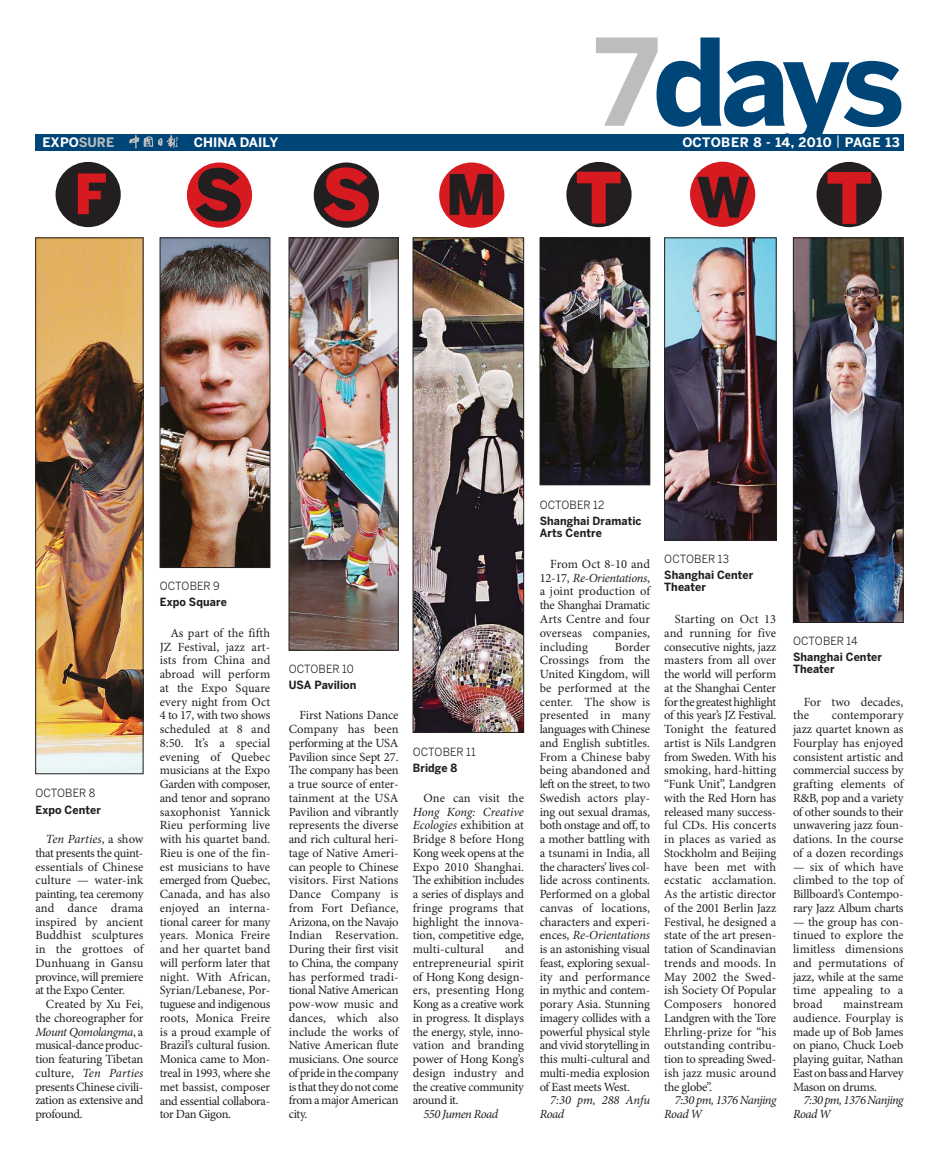
<style>
.page{position:relative;width:939px;height:1170px;background:#fff}
.page>*{position:absolute;margin:0;border:0;box-sizing:border-box;transform-origin:0 0}
.t1{font:700 119.12px "Benton Sans";letter-spacing:-.055em;color:#004578}
.t2{font:900 70px "Benton Sans";color:#d71920}
.t3{font:700 13px "Benton Sans";letter-spacing:.03em;color:#fff}
.t4{font:700 13px "Benton Sans";color:#fff}
.t5{font:12.5px/13.8px "Minion Pro";letter-spacing:-.015em;color:#231f20;text-align:justify}
.t6{font:italic 12.5px/13.8px "Minion Pro";letter-spacing:-.04em;color:#231f20}
.t7{font:italic 12.5px/13.8px "Minion Pro";letter-spacing:-.01em;color:#231f20}
.t8{font:12.5px/13.8px "Minion Pro";letter-spacing:.01em;color:#231f20}
.t9{font:12.5px "Minion Pro";letter-spacing:.005em;color:#231f20}
.t10{font:700 11.25px/11.9px "Benton Sans";letter-spacing:.01em;color:#231f20;scale:.95 1}
.t11{font:11.25px "Benton Sans";letter-spacing:.015em;color:#231f20;scale:.95 1}
.s1{color:#bbbdbf}
.s2{font-weight:400}
.s3{font-size:55px}
.s4{color:#231f20}
.s5{font-size:55px;color:#231f20}
.s6{font-style:italic}
</style>
<div class="page">
<div style="left:35px;top:134px;width:869px;height:17px;background:#004578"></div>
<svg style="left:129px;top:135px;width:49px;height:13px"></svg>
<div style="left:56px;top:162px;width:65px;height:65px;background:#231f20;border-radius:50%"></div>
<div style="left:817px;top:162px;width:65px;height:65px;background:#231f20;border-radius:50%"></div>
<div style="left:690px;top:162px;width:65px;height:65px;background:#d71920;border-radius:50%"></div>
<div style="left:566px;top:162px;width:66px;height:65px;background:#231f20;border-radius:50%"></div>
<div style="left:439px;top:162px;width:65px;height:66px;background:#d71920;border-radius:50%"></div>
<div style="left:314px;top:162px;width:65px;height:66px;background:#231f20;border-radius:50%"></div>
<div style="left:187px;top:162px;width:65px;height:66px;background:#d71920;border-radius:50%"></div>
<img style="left:291px;top:239px;width:106px;height:409px">
<div style="left:289px;top:237px;width:110px;height:413px;border:1px solid #231f20"></div>
<img style="left:415px;top:239px;width:107px;height:491px">
<div style="left:413px;top:237px;width:111px;height:495px;border:1px solid #231f20"></div>
<img style="left:542px;top:239px;width:106px;height:244px">
<div style="left:540px;top:237px;width:110px;height:248px;border:1px solid #231f20"></div>
<img style="left:37px;top:239px;width:104px;height:533px">
<div style="left:35px;top:237px;width:108px;height:537px;border:1px solid #231f20"></div>
<img style="left:162px;top:239px;width:106px;height:327px">
<div style="left:160px;top:237px;width:110px;height:331px;border:1px solid #231f20"></div>
<img style="left:666px;top:239px;width:108px;height:299px">
<div style="left:664px;top:237px;width:112px;height:303px;border:1px solid #231f20"></div>
<img style="left:795px;top:239px;width:106px;height:381px">
<div style="left:793px;top:237px;width:110px;height:385px;border:1px solid #231f20"></div>
<h1 class="t1" style="left:594px;top:27px;width:312px"><span class="s1">7</span>days</h1>
<p class="t3" style="left:682px;top:136px;width:219px">OCTOBER 8 - 14, 2010 <span class="s2">|</span> PAGE 13</p>
<h2 class="t2" style="left:74px;top:156px;width:800px"><span class="s3">F</span> <span class="s4">S</span>S<span class="s5">M</span>T<span class="s5">W</span>T</h2>
<p class="t4" style="left:42px;top:136px;width:73px">EXPO<span class="s1">SURE</span></p>
<p class="t4" style="left:194px;top:136px;width:86px">CHINA DAILY</p>
<p class="t11" style="left:35px;top:786px;width:65px">OCTOBER 8</p>
<p class="t10" style="left:35px;top:804px;width:70px">Expo Center</p>
<p class="t5" style="left:35px;top:833px;width:110px;text-indent:11px"><span class="s6">Ten Parties</span>, a show that presents the quint&shy;essentials of Chinese culture — water-ink painting, tea ceremony and dance drama inspired by ancient Buddhist sculptures in the grottoes of Dunhuang in Gansu province, will premiere at the Expo Center.</p>
<p class="t5" style="left:35px;top:998px;width:110px;text-indent:11px">Created by Xu Fei, the choreographer for <span class="s6">Mount Qomolangma</span>, a musical-dance produc&shy;tion featuring Tibetan culture, <span class="s6">Ten Parties </span>presents Chinese civili&shy;zation as extensive and profound.</p>
<p class="t11" style="left:160px;top:579px;width:65px">OCTOBER 9</p>
<p class="t10" style="left:160px;top:597px;width:72px">Expo Square</p>
<p class="t5" style="left:160px;top:627px;width:112px;text-indent:11px">As part of the fifth JZ Festival, jazz art&shy;ists from China and abroad will perform at the Expo Square every night from Oct 4 to 17, with two shows scheduled at 8 and 8:50. It’s a special evening of Quebec musicians at the Expo Garden with composer, and tenor and soprano saxophonist Yannick Rieu performing live with his quartet band.<br>Rieu is one of the fin&shy;est musicians to have emerged from Quebec, Canada, and has also enjoyed an interna&shy;tional career for many years. Monica Freire and her quartet band will perform later that night. With African, Syrian/Lebanese, Por&shy;tuguese and indigenous roots, Monica Freire is a proud example of Brazil’s cultural fusion.<br>Monica came to Mon&shy;treal in 1993, where she met bassist, composer and essential collabora&shy;tor Dan Gigon.</p>
<p class="t11" style="left:289px;top:662px;width:70px">OCTOBER 10</p>
<p class="t10" style="left:289px;top:680px;width:73px">USA Pavilion</p>
<p class="t5" style="left:289px;top:709px;width:111px;text-indent:11px">First Nations Dance Company has been performing at the USA Pavilion since Sept 27.<br>The company has been a true source of enter&shy;tainment at the USA Pavilion and vibrantly represents the diverse and rich cultural heri&shy;tage of Native Ameri&shy;can people to Chinese visitors. First Nations Dance Company is from Fort Defiance, Arizona, on the Navajo Indian Reservation.<br>During their first visit to China, the company has performed tradi&shy;tional Native American pow-wow music and dances, which also include the works of Native American flute musicians. One source of pride in the company is that they do not come from a major American city.</p>
<p class="t11" style="left:413px;top:744px;width:68px">OCTOBER 11</p>
<p class="t10" style="left:413px;top:762px;width:49px">Bridge 8</p>
<p class="t9" style="left:423px;top:792px;width:102px">One can visit the</p>
<p class="t5" style="left:413px;top:805px;width:113px"><span class="s6">Hong Kong: Creative Ecologies</span> exhibition at Bridge 8 before Hong Kong week opens at the Expo 2010 Shanghai.<br>The exhibition includes a series of displays and fringe programs that highlight the innova&shy;tion, competitive edge, multi-cultural</p>
<p class="t5" style="left:413px;top:943px;width:113px;text-indent:92px">and entrepreneurial spirit of Hong Kong design&shy;ers, presenting Hong Kong as a creative work in progress. It displays the energy, style, inno&shy;vation and branding power of Hong Kong’s design industry and the creative community around it.</p>
<p class="t6" style="left:423px;top:1108px;width:76px">550 Jumen Road</p>
<p class="t11" style="left:540px;top:498px;width:70px">OCTOBER 12</p>
<p class="t10" style="left:540px;top:516px;width:109px">Shanghai Dramatic<br>Arts Centre</p>
<p class="t5" style="left:540px;top:558px;width:112px;text-indent:11px">From Oct 8-10 and 12-17, <span class="s6">Re-Orientations</span>, a joint production of the Shanghai Dramatic Arts Centre and four overseas companies, including</p>
<p class="t5" style="left:540px;top:640px;width:112px;text-indent:75px">Border Crossings from the United Kingdom, will be performed at the center. The show is presented in many languages with Chinese and English subtitles.<br>From a Chinese baby being abandoned and left on the street, to two Swedish actors play&shy;ing out sexual dramas, both onstage and off, to a mother battling with a tsunami in India, all the characters’ lives col&shy;lide across continents.<br>Performed on a global canvas of locations, characters and experi&shy;ences, <span class="s6">Re-Orientations </span>is an astonishing visual feast, exploring sexual&shy;ity and performance in mythic and contem&shy;porary Asia. Stunning imagery collides with a powerful physical style and vivid storytelling in this multi-cultural and multi-media explosion of East meets West.</p>
<p class="t7" style="left:540px;top:1094px;width:112px;text-indent:11px">7:30 pm, 288 Anfu<br>Road</p>
<p class="t11" style="left:664px;top:552px;width:70px">OCTOBER 13</p>
<p class="t10" style="left:664px;top:570px;width:95px">Shanghai Center<br>Theater</p>
<p class="t5" style="left:664px;top:613px;width:114px;text-indent:11px">Starting on Oct 13 and running for five consecutive nights, jazz masters from all over the world will perform at the Shanghai Center for the greatest highlight of this year’s JZ Festival.<br>Tonight the featured artist is Nils Landgren from Sweden. With his smoking, hard-hitting “Funk Unit”, Landgren with the Red Horn has released many success&shy;ful CDs. His concerts in places as varied as Stockholm and Beijing have been met with ecstatic acclamation.<br>As the artistic director of the 2001 Berlin Jazz Festival, he designed a state of the art presen&shy;tation of Scandinavian trends and moods. In May 2002 the Swed&shy;ish Society Of Popular Composers honored Landgren with the Tore Ehrling-prize for “his outstanding contribu&shy;tion to spreading Swed&shy;ish jazz music around the globe”.</p>
<p class="t6" style="left:664px;top:1094px;width:113px;text-indent:11px">7:30 pm, 1376 Nanjing<br>Road W</p>
<p class="t11" style="left:793px;top:634px;width:69px">OCTOBER 14</p>
<p class="t10" style="left:793px;top:652px;width:95px">Shanghai Center<br>Theater</p>
<p class="t8" style="left:793px;top:695px;width:112px;text-indent:11px">For two decades, the</p>
<p class="t5" style="left:793px;top:709px;width:112px;text-indent:39px">contemporary jazz quartet known as Fourplay has enjoyed consistent artistic and commercial success by grafting elements of R&amp;B, pop and a variety of other sounds to their unwavering jazz foun&shy;dations. In the course of a dozen recordings</p>
<p class="t5" style="left:793px;top:860px;width:112px">— six of which have climbed to the top of Billboard’s Contempo&shy;rary Jazz Album charts</p>
<p class="t5" style="left:793px;top:915px;width:112px">— the group has con&shy;tinued to explore the limitless dimensions and permutations of jazz, while at the same time appealing to a broad</p>
<p class="t5" style="left:793px;top:998px;width:112px;text-indent:50px">mainstream audience. Fourplay is made up of Bob James on piano, Chuck Loeb playing guitar, Nathan East on bass and Harvey Mason on drums.</p>
<p class="t6" style="left:793px;top:1094px;width:112px;text-indent:11px">7:30 pm, 1376 Nanjing<br>Road W</p>
</div>
